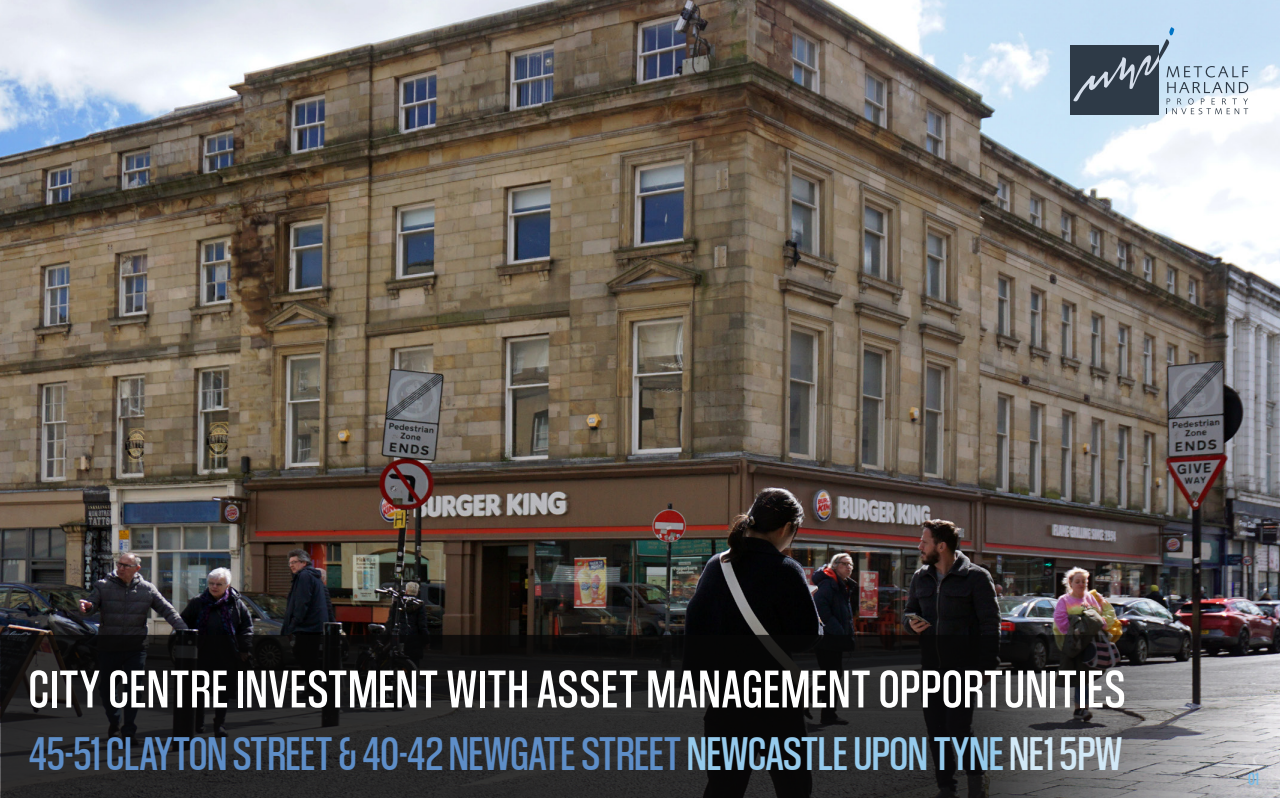
<style>
.page{position:relative;width:1280px;height:798px;background:#fff}
.page>*{position:absolute;margin:0;border:0;box-sizing:border-box;transform-origin:0 0}
.t1{font:55.5px "Coolvetica Condensed Rg";letter-spacing:.02em;color:#fff}
.t2{font:50px "Coolvetica Condensed Rg";color:#5e8ec8}
.t3{font:18.75px "Coolvetica Condensed Rg";color:#77bbe7}
.s1{color:#95caec}
.s2{color:#d2e9f7}
</style>
<div class="page">
<img style="left:0;top:0;width:1280px;height:634px">
<svg style="left:0;top:634px;width:1280px;height:163px;background:#2d2d2d"></svg>
<div style="left:1070px;top:45px;width:88px;height:69px;background:#2e3a47"></div>
<svg style="left:1073px;top:27px;width:175px;height:87px"></svg>
<p class="t1" style="left:29px;top:654px;width:1098px">CITY CENTRE INVESTMENT WITH ASSET MANAGEMENT OPPORTUNITIES</p>
<p class="t2" style="left:29px;top:721px;width:1095px">45-51 CLAYTON STREET &amp; 40-42 NEWGATE STREET <span class="s1">NEWCASTLE UPON TYNE</span><span class="s2">NE1 5PW</span></p>
<p class="t3" style="left:1248px;top:766px;width:12px">01</p>
</div>
